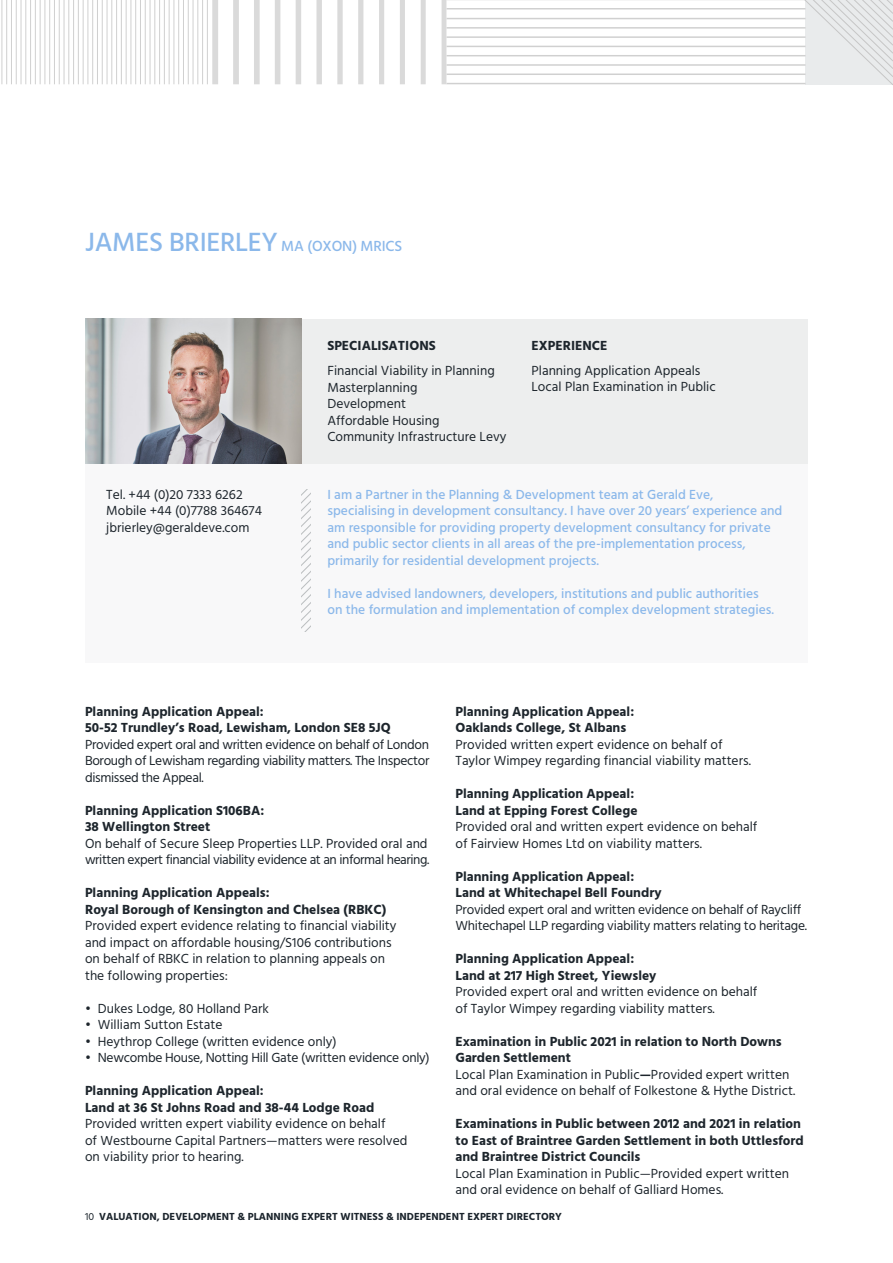
<style>
.page{position:relative;width:893px;height:1263px;background:#fff}
.page>*{position:absolute;margin:0;border:0;box-sizing:border-box;transform-origin:0 0}
.t1{font:500 27px "Hind";letter-spacing:-.01em;color:#8bb8ea}
.t2{font:13.5px/16.5px "Hind";color:#1d252c}
.t3{font:700 13.5px/16.5px "Hind";color:#1d252c}
.t4{font:500 13.5px/16.5px "Hind";color:#8bb8ea}
.t5{font:13.5px/16.5px "Hind";letter-spacing:-.02em;color:#1d252c}
.t6{font:13.5px/16.5px "Hind";letter-spacing:-.03em;color:#1d252c}
.t7{font:700 10.5px "Hind";color:#1c252d}
.s1{font-size:15px}
.s2{font-weight:700}
.s3{font-weight:400}
</style>
<div class="page">
<svg style="left:803px;top:0;width:90px;height:85px;background:#e5e7e8"></svg>
<hr style="left:446px;top:18px;width:359px;height:1px;background:#d0d0d0">
<hr style="left:446px;top:27px;width:359px;height:2px;background:#d0d0d0">
<hr style="left:446px;top:36px;width:359px;height:2px;background:#d0d0d0">
<hr style="left:446px;top:46px;width:359px;height:1px;background:#d0d0d0">
<hr style="left:446px;top:55px;width:359px;height:1px;background:#d0d0d0">
<hr style="left:446px;top:64px;width:359px;height:2px;background:#d0d0d0">
<hr style="left:446px;top:74px;width:359px;height:1px;background:#d0d0d0">
<hr style="left:446px;top:83px;width:359px;height:1px;background:#d0d0d0">
<hr style="left:446px;top:0;width:359px;height:1px;background:#d0d0d0">
<hr style="left:446px;top:8px;width:359px;height:1px;background:#d0d0d0">
<hr style="left:442px;top:0;width:4px;height:84px;background:#dadada">
<div style="left:421px;top:0;width:5px;height:84px;background:#dadada"></div>
<div style="left:400px;top:0;width:5px;height:84px;background:#dadada"></div>
<div style="left:379px;top:0;width:5px;height:84px;background:#dadada"></div>
<div style="left:358px;top:0;width:5px;height:84px;background:#dadada"></div>
<div style="left:337px;top:0;width:6px;height:84px;background:#dadada"></div>
<div style="left:316px;top:0;width:6px;height:84px;background:#dadada"></div>
<div style="left:296px;top:0;width:5px;height:84px;background:#dadada"></div>
<div style="left:275px;top:0;width:5px;height:84px;background:#dadada"></div>
<div style="left:254px;top:0;width:6px;height:84px;background:#dadada"></div>
<div style="left:233px;top:0;width:6px;height:84px;background:#dadada"></div>
<div style="left:212px;top:0;width:6px;height:84px;background:#dadada"></div>
<hr style="left:0;top:0;width:1px;height:84px;background:#d0d0d0">
<hr style="left:2px;top:0;width:1px;height:84px;background:#d0d0d0">
<hr style="left:6px;top:0;width:1px;height:84px;background:#d0d0d0">
<hr style="left:11px;top:0;width:1px;height:84px;background:#d0d0d0">
<hr style="left:16px;top:0;width:1px;height:84px;background:#d0d0d0">
<hr style="left:21px;top:0;width:1px;height:84px;background:#d0d0d0">
<hr style="left:25px;top:0;width:1px;height:84px;background:#d0d0d0">
<hr style="left:30px;top:0;width:1px;height:84px;background:#d0d0d0">
<hr style="left:35px;top:0;width:1px;height:84px;background:#d0d0d0">
<hr style="left:40px;top:0;width:1px;height:84px;background:#d0d0d0">
<hr style="left:45px;top:0;width:1px;height:84px;background:#d0d0d0">
<hr style="left:49px;top:0;width:1px;height:84px;background:#d0d0d0">
<hr style="left:54px;top:0;width:1px;height:84px;background:#d0d0d0">
<hr style="left:59px;top:0;width:1px;height:84px;background:#d0d0d0">
<hr style="left:64px;top:0;width:1px;height:84px;background:#d0d0d0">
<hr style="left:68px;top:0;width:1px;height:84px;background:#d0d0d0">
<hr style="left:73px;top:0;width:1px;height:84px;background:#d0d0d0">
<hr style="left:78px;top:0;width:1px;height:84px;background:#d0d0d0">
<hr style="left:83px;top:0;width:1px;height:84px;background:#d0d0d0">
<hr style="left:88px;top:0;width:1px;height:84px;background:#d0d0d0">
<hr style="left:92px;top:0;width:1px;height:84px;background:#d0d0d0">
<hr style="left:97px;top:0;width:1px;height:84px;background:#d0d0d0">
<hr style="left:102px;top:0;width:1px;height:84px;background:#d0d0d0">
<hr style="left:107px;top:0;width:1px;height:84px;background:#d0d0d0">
<hr style="left:111px;top:0;width:1px;height:84px;background:#d0d0d0">
<hr style="left:116px;top:0;width:1px;height:84px;background:#d0d0d0">
<hr style="left:121px;top:0;width:1px;height:84px;background:#d0d0d0">
<hr style="left:126px;top:0;width:1px;height:84px;background:#d0d0d0">
<hr style="left:131px;top:0;width:1px;height:84px;background:#d0d0d0">
<hr style="left:135px;top:0;width:1px;height:84px;background:#d0d0d0">
<hr style="left:140px;top:0;width:1px;height:84px;background:#d0d0d0">
<hr style="left:145px;top:0;width:1px;height:84px;background:#d0d0d0">
<hr style="left:150px;top:0;width:1px;height:84px;background:#d0d0d0">
<hr style="left:154px;top:0;width:1px;height:84px;background:#d0d0d0">
<hr style="left:159px;top:0;width:1px;height:84px;background:#d0d0d0">
<hr style="left:164px;top:0;width:1px;height:84px;background:#d0d0d0">
<hr style="left:169px;top:0;width:1px;height:84px;background:#d0d0d0">
<hr style="left:174px;top:0;width:1px;height:84px;background:#d0d0d0">
<hr style="left:178px;top:0;width:1px;height:84px;background:#d0d0d0">
<hr style="left:183px;top:0;width:1px;height:84px;background:#d0d0d0">
<hr style="left:188px;top:0;width:1px;height:84px;background:#d0d0d0">
<hr style="left:193px;top:0;width:1px;height:84px;background:#d0d0d0">
<hr style="left:197px;top:0;width:1px;height:84px;background:#d0d0d0">
<hr style="left:202px;top:0;width:1px;height:84px;background:#d0d0d0">
<hr style="left:207px;top:0;width:1px;height:84px;background:#d0d0d0">
<div style="left:85px;top:463px;width:723px;height:200px;background:#f8f8f9"></div>
<div style="left:85px;top:319px;width:723px;height:144px;background:#edeeee"></div>
<img style="left:85px;top:319px;width:217px;height:144px">
<svg style="left:302px;top:489px;width:8px;height:142px"></svg>
<h1 class="t1" style="left:85px;top:223px;width:319px">JAMES BRIERLEY <span class="s1">MA (OXON) MRICS</span></h1>
<p class="t3" style="left:327px;top:337px;width:110px">SPECIALISATIONS</p>
<p class="t2" style="left:327px;top:363px;width:181px">Financial Viability in Planning<br>Masterplanning<br>Development<br>Affordable Housing<br>Community Infrastructure Levy</p>
<p class="t3" style="left:531px;top:337px;width:78px">EXPERIENCE</p>
<p class="t2" style="left:531px;top:363px;width:186px">Planning Application Appeals<br>Local Plan Examination in Public</p>
<p class="t2" style="left:106px;top:487px;width:157px">Tel. +44 (0)20 7333 6262<br>Mobile +44 (0)7788 364674 jbrierley@geraldeve.com</p>
<p class="t4" style="left:327px;top:487px;width:456px">I am a Partner in the Planning &amp; Development team at Gerald Eve, specialising in development consultancy. I have over 20 years’ experience and am responsible for providing property development consultancy for private and public sector clients in all areas of the pre-implementation process, primarily for residential development projects.</p>
<p class="t4" style="left:327px;top:586px;width:448px">I have advised landowners, developers, institutions and public authorities on the formulation and implementation of complex development strategies.</p>
<p class="t3" style="left:85px;top:703px;width:307px">Planning Application Appeal:<br>50-52 Trundley’s Road, Lewisham, London SE8 5JQ</p>
<p class="t2" style="left:85px;top:737px;width:346px;text-align:justify">Provided expert oral and written evidence on behalf of London Borough of Lewisham regarding viability matters. The Inspector dismissed the Appeal.</p>
<p class="t3" style="left:85px;top:802px;width:181px">Planning Application S106BA:<br>38 Wellington Street</p>
<p class="t6" style="left:85px;top:836px;width:346px">On behalf of Secure Sleep Properties LLP. Provided oral and written expert financial viability evidence at an informal hearing.</p>
<p class="t3" style="left:85px;top:884px;width:303px">Planning Application Appeals:<br>Royal Borough of Kensington and Chelsea (RBKC)</p>
<p class="t2" style="left:85px;top:918px;width:313px">Provided expert evidence relating to financial viability and impact on affordable housing/S106 contributions on behalf of RBKC in relation to planning appeals on the following properties:</p>
<p class="t2" style="left:85px;top:1001px;width:186px">• Dukes Lodge, 80 Holland Park</p>
<p class="t2" style="left:85px;top:1017px;width:139px">• William Sutton Estate</p>
<p class="t2" style="left:85px;top:1034px;width:253px">• Heythrop College (written evidence only)</p>
<p class="t5" style="left:85px;top:1050px;width:346px">• Newcombe House, Notting Hill Gate (written evidence only)</p>
<p class="t3" style="left:85px;top:1082px;width:291px">Planning Application Appeal:<br>Land at 36 St Johns Road and 38-44 Lodge Road</p>
<p class="t2" style="left:85px;top:1116px;width:324px">Provided written expert viability evidence on behalf<br>of Westbourne Capital Partners—matters were resolved on viability prior to hearing.</p>
<p class="t3" style="left:455px;top:703px;width:180px">Planning Application Appeal:<br>Oaklands College, St Albans</p>
<p class="t2" style="left:455px;top:737px;width:297px">Provided written expert evidence on behalf of<br>Taylor Wimpey regarding financial viability matters.</p>
<p class="t3" style="left:455px;top:785px;width:184px">Planning Application Appeal:<br>Land at Epping Forest College</p>
<p class="t2" style="left:455px;top:819px;width:303px">Provided oral and written expert evidence on behalf of Fairview Homes Ltd on viability matters.</p>
<p class="t3" style="left:455px;top:868px;width:208px">Planning Application Appeal:<br>Land at Whitechapel Bell Foundry</p>
<p class="t5" style="left:455px;top:902px;width:353px">Provided expert oral and written evidence on behalf of Raycliff<br>Whitechapel LLP regarding viability matters relating to heritage.</p>
<p class="t3" style="left:455px;top:950px;width:202px">Planning Application Appeal:<br>Land at 217 High Street, Yiewsley</p>
<p class="t2" style="left:455px;top:984px;width:303px">Provided expert oral and written evidence on behalf of Taylor Wimpey regarding viability matters.</p>
<p class="t2" style="left:455px;top:1034px;width:341px"><span class="s2">Examination in Public 2021 in relation to North Downs Garden Settlement<br></span>Local Plan Examination in Public<span class="s2">—</span>Provided expert written and oral evidence on behalf of Folkestone &amp; Hythe District.</p>
<p class="t3" style="left:455px;top:1115px;width:350px">Examinations in Public between 2012 and 2021 in relation to East of Braintree Garden Settlement in both Uttlesford and Braintree District Councils</p>
<p class="t2" style="left:455px;top:1166px;width:335px">Local Plan Examination in Public—Provided expert written and oral evidence on behalf of Galliard Homes.</p>
<p class="t7" style="left:85px;top:1211px;width:478px"><span class="s3">10</span> VALUATION, DEVELOPMENT &amp; PLANNING EXPERT WITNESS &amp; INDEPENDENT EXPERT DIRECTORY</p>
</div>
